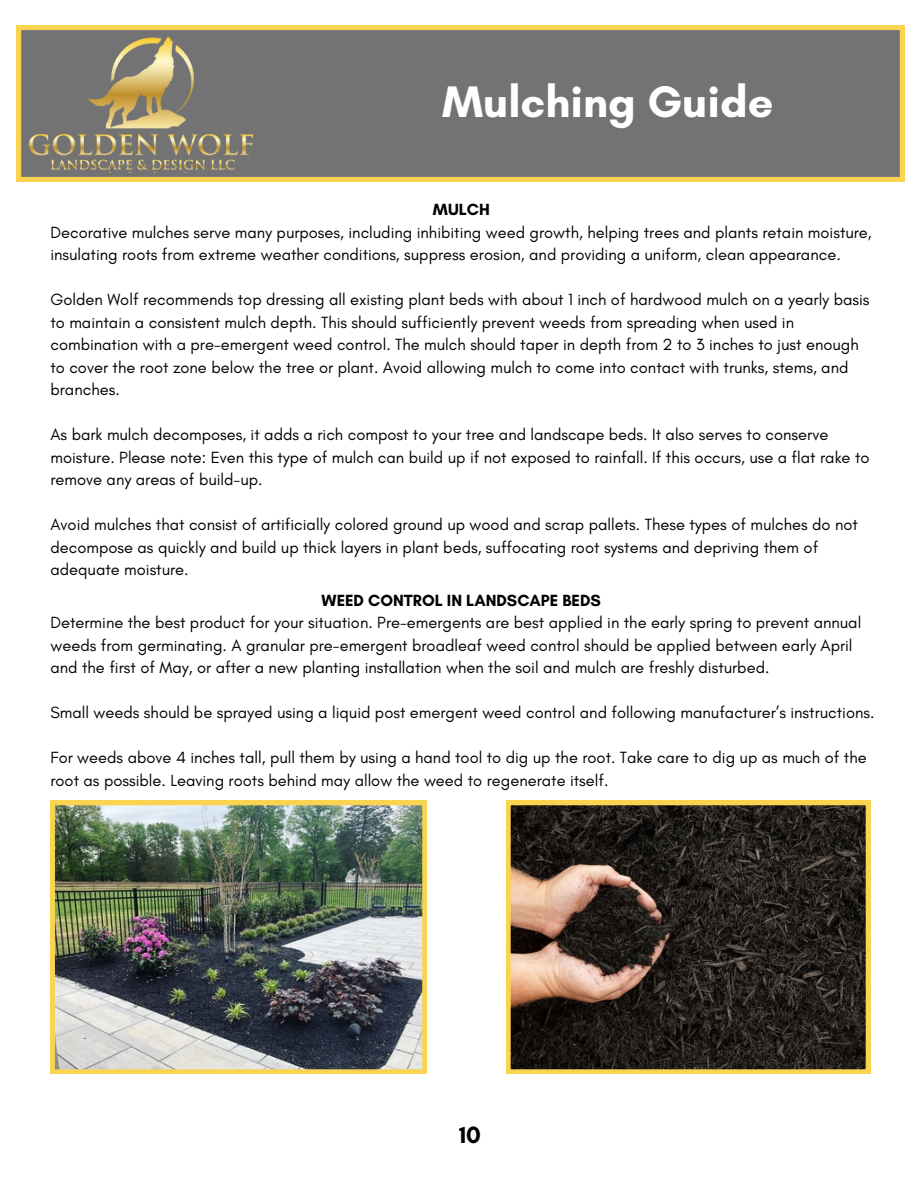
<style>
.page{position:relative;width:918px;height:1188px;background:#fff}
.page>*{position:absolute;margin:0;border:0;box-sizing:border-box;transform-origin:0 0}
.t1{font:700 45px "Glacial Indifference";color:#fff}
.t2{font:700 24px "Glacial Indifference";color:#000}
.t3{font:16.5px/22.5px "Glacial Indifference";color:#000}
.t4{font:700 16.5px "Glacial Indifference";color:#000}
</style>
<div class="page">
<svg style="left:17px;top:26px;width:887px;height:155px;background:#7d7a70"></svg>
<img style="left:28px;top:32px;width:229px;height:140px">
<img style="left:50px;top:801px;width:377px;height:273px">
<svg style="left:506px;top:801px;width:364px;height:273px;background:#43392a"></svg>
<h1 class="t1" style="left:442px;top:74px;width:333px">Mulching Guide</h1>
<p class="t4" style="left:433px;top:200px;width:58px">MULCH</p>
<p class="t3" style="left:50px;top:221px;width:823px">Decorative mulches serve many purposes, including inhibiting weed growth, helping trees and plants retain moisture, insulating roots from extreme weather conditions, suppress erosion, and providing a uniform, clean appearance.</p>
<p class="t3" style="left:50px;top:288px;width:821px">Golden Wolf recommends top dressing all existing plant beds with about 1 inch of hardwood mulch on a yearly basis to maintain a consistent mulch depth. This should sufficiently prevent weeds from spreading when used in combination with a pre-emergent weed control. The mulch should taper in depth from 2 to 3 inches to just enough to cover the root zone below the tree or plant. Avoid allowing mulch to come into contact with trunks, stems, and branches.</p>
<p class="t3" style="left:50px;top:423px;width:821px">As bark mulch decomposes, it adds a rich compost to your tree and landscape beds. It also serves to conserve moisture. Please note: Even this type of mulch can build up if not exposed to rainfall. If this occurs, use a flat rake to remove any areas of build-up.</p>
<p class="t3" style="left:50px;top:513px;width:809px">Avoid mulches that consist of artificially colored ground up wood and scrap pallets. These types of mulches do not decompose as quickly and build up thick layers in plant beds, suffocating root systems and depriving them of adequate moisture.</p>
<p class="t4" style="left:322px;top:590px;width:281px">WEED CONTROL IN LANDSCAPE BEDS</p>
<p class="t3" style="left:50px;top:611px;width:812px">Determine the best product for your situation. Pre-emergents are best applied in the early spring to prevent annual weeds from germinating. A granular pre-emergent broadleaf weed control should be applied between early April and the first of May, or after a new planting installation when the soil and mulch are freshly disturbed.</p>
<p class="t3" style="left:50px;top:701px;width:826px">Small weeds should be sprayed using a liquid post emergent weed control and following manufacturer’s instructions.</p>
<p class="t3" style="left:50px;top:746px;width:818px">For weeds above 4 inches tall, pull them by using a hand tool to dig up the root. Take care to dig up as much of the root as possible. Leaving roots behind may allow the weed to regenerate itself.</p>
<h2 class="t2" style="left:459px;top:1120px;width:23px">10</h2>
</div>
